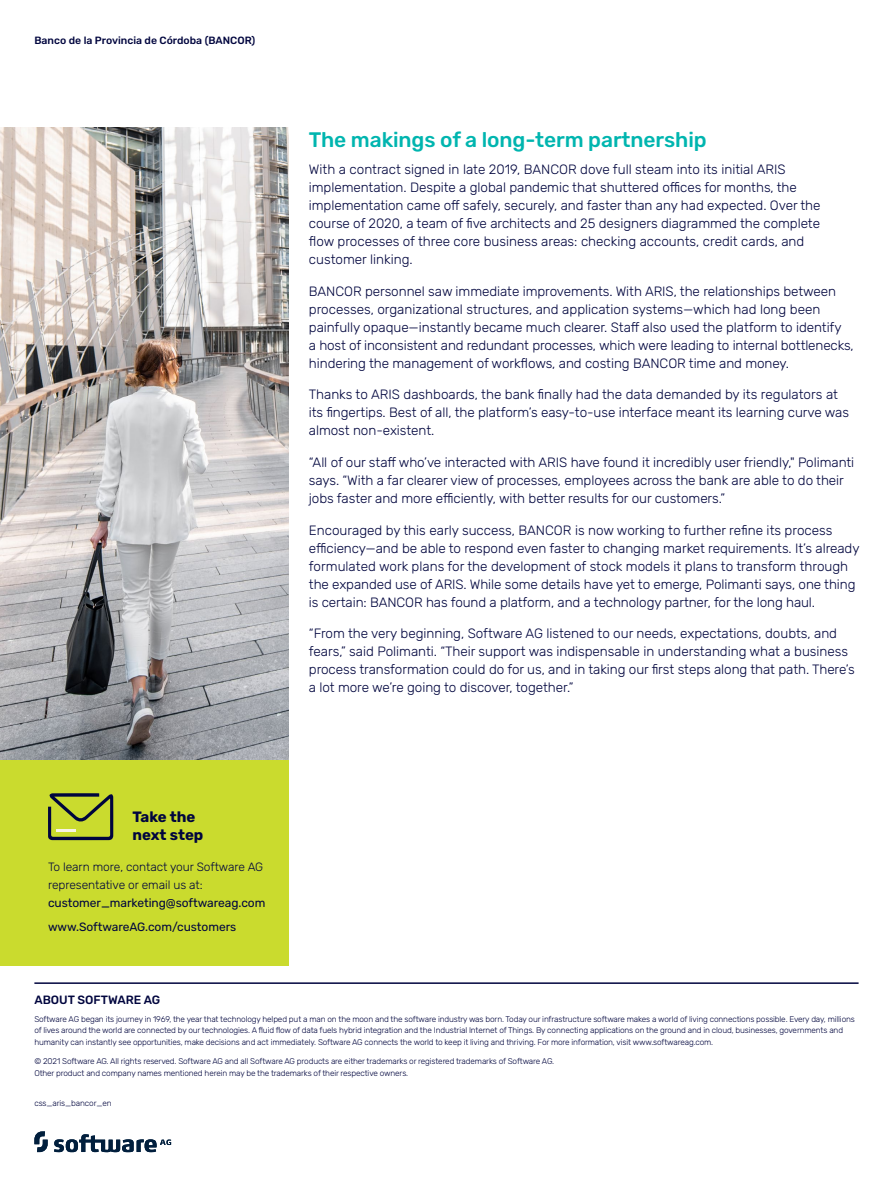
<style>
.page{position:relative;width:893px;height:1187px;background:#fff}
.page>*{position:absolute;margin:0;border:0;box-sizing:border-box;transform-origin:0 0}
.t1{font:500 21px "Rubik";letter-spacing:-.005em;color:#00b5af}
.t2{font:700 15px/18px "Rubik";color:#00053e}
.t3{font:300 13.5px/18px "Rubik";letter-spacing:-.005em;color:#00053e}
.t4{font:12px/24px "Rubik";letter-spacing:-.005em;color:#00053e}
.t5{font:300 12px/18px "Rubik";letter-spacing:-.005em;color:#00053e}
.t6{font:500 12px "Rubik";color:#00053e}
.t7{font:500 10.5px "Rubik";color:#00053e}
.t8{font:300 8.25px/11.2px "Rubik";letter-spacing:-.015em;color:#00053e}
</style>
<div class="page">
<svg style="left:34px;top:1131px;width:137px;height:21px"></svg>
<hr style="left:34px;top:982px;width:825px;height:1px;background:#00053e">
<img style="left:0;top:128px;width:288px;height:632px">
<div style="left:0;top:760px;width:288px;height:206px;background:#cadb2e"></div>
<svg style="left:48px;top:793px;width:65px;height:47px"></svg>
<hr style="left:56px;top:829px;width:20px;height:3px;background:#f8f4e5">
<p class="t7" style="left:34px;top:35px;width:223px">Banco de la Provincia de Córdoba (BANCOR)</p>
<h1 class="t1" style="left:309px;top:128px;width:399px">The makings of a long-term partnership</h1>
<p class="t3" style="left:309px;top:161px;width:513px">With a contract signed in late 2019, BANCOR dove full steam into its initial ARIS implementation. Despite a global pandemic that shuttered offices for months, the implementation came off safely, securely, and faster than any had expected. Over the course of 2020, a team of five architects and 25 designers diagrammed the complete flow processes of three core business areas: checking accounts, credit cards, and customer linking.</p>
<p class="t3" style="left:309px;top:282px;width:546px">BANCOR personnel saw immediate improvements. With ARIS, the relationships between processes, organizational structures, and application systems—which had long been painfully opaque—instantly became much clearer. Staff also used the platform to identify<br>a host of inconsistent and redundant processes, which were leading to internal bottlenecks, hindering the management of workflows, and costing BANCOR time and money.</p>
<p class="t3" style="left:309px;top:386px;width:542px">Thanks to ARIS dashboards, the bank finally had the data demanded by its regulators at its fingertips. Best of all, the platform’s easy-to-use interface meant its learning curve was almost non-existent.</p>
<p class="t3" style="left:309px;top:453px;width:547px">“All of our staff who’ve interacted with ARIS have found it incredibly user friendly," Polimanti says. “With a far clearer view of processes, employees across the bank are able to do their jobs faster and more efficiently, with better results for our customers.”</p>
<p class="t3" style="left:309px;top:521px;width:552px">Encouraged by this early success, BANCOR is now working to further refine its process efficiency—and be able to respond even faster to changing market requirements. It’s already formulated work plans for the development of stock models it plans to transform through the expanded use of ARIS. While some details have yet to emerge, Polimanti says, one thing is certain: BANCOR has found a platform, and a technology partner, for the long haul.</p>
<p class="t3" style="left:309px;top:624px;width:547px">“From the very beginning, Software AG listened to our needs, expectations, doubts, and fears,” said Polimanti. “Their support was indispensable in understanding what a business process transformation could do for us, and in taking our first steps along that path. There’s a lot more we’re going to discover, together.”</p>
<p class="t2" style="left:132px;top:808px;width:72px">Take the next step</p>
<p class="t5" style="left:48px;top:857px;width:217px">To learn more, contact your Software AG representative or email us at:</p>
<p class="t4" style="left:48px;top:890px;width:219px">customer_marketing@softwareag.com www.SoftwareAG.com/customers</p>
<p class="t6" style="left:34px;top:993px;width:127px">ABOUT SOFTWARE AG</p>
<p class="t8" style="left:34px;top:1013px;width:822px">Software AG began its journey in 1969, the year that technology helped put a man on the moon and the software industry was born. Today our infrastructure software makes a world of living connections possible. Every day, millions of lives around the world are connected by our technologies. A fluid flow of data fuels hybrid integration and the Industrial Internet of Things. By connecting applications on the ground and in cloud, businesses, governments and humanity can instantly see opportunities, make decisions and act immediately. Software AG connects the world to keep it living and thriving. For more information, visit www.softwareag.com.</p>
<p class="t8" style="left:34px;top:1056px;width:521px">© 2021 Software AG. All rights reserved. Software AG and all Software AG products are either trademarks or registered trademarks of Software AG.<br>Other product and company names mentioned herein may be the trademarks of their respective owners.</p>
<p class="t8" style="left:34px;top:1098px;width:79px">css_aris_bancor_en</p>
</div>
